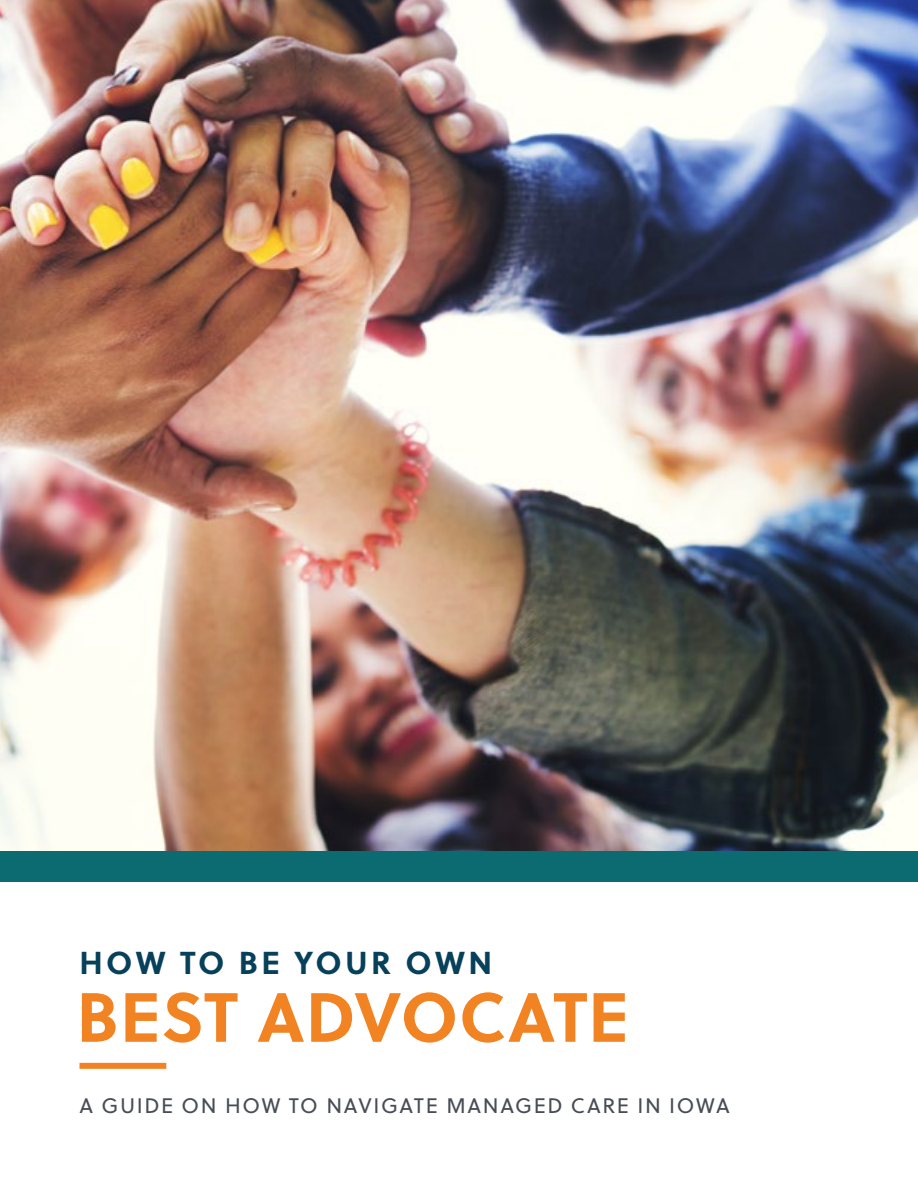
<style>
.page{position:relative;width:918px;height:1188px;background:#fff}
.page>*{position:absolute;margin:0;border:0;box-sizing:border-box;transform-origin:0 0}
.t1{font:700 69.45px "Soleil";letter-spacing:.01em;color:#f28322}
.t2{font:700 31.65px "Soleil";letter-spacing:.1em;color:#06405a}
.t3{font:21px "Soleil";letter-spacing:.075em;color:#484d56}
</style>
<div class="page">
<img style="left:0;top:0;width:918px;height:851px">
<div style="left:80px;top:1063px;width:86px;height:6px;background:#f28322"></div>
<div style="left:0;top:851px;width:918px;height:30px;background:#0c6a71"></div>
<h2 class="t2" style="left:80px;top:938px;width:414px">HOW TO BE YOUR OWN</h2>
<h1 class="t1" style="left:76px;top:963px;width:553px">BEST ADVOCATE</h1>
<p class="t3" style="left:80px;top:1090px;width:652px">A GUIDE ON HOW TO NAVIGATE MANAGED CARE IN IOWA</p>
</div>
